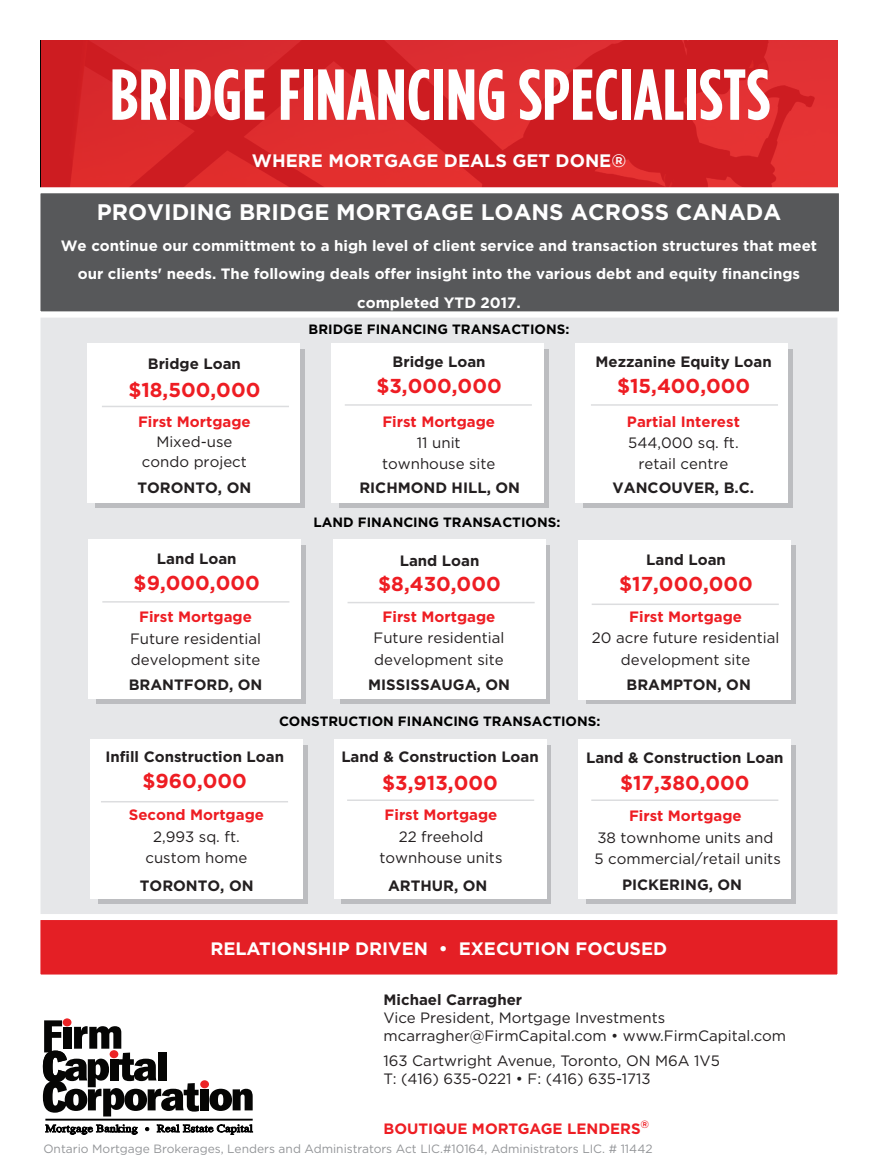
<style>
.page{position:relative;width:878px;height:1175px;background:#fff}
.page>*{position:absolute;margin:0;border:0;box-sizing:border-box;transform-origin:0 0}
.t1{font:700 condensed 72px "Gotham HTF";letter-spacing:.005em;color:#fff}
.t2{font:700 22.5px "Gotham HTF";color:#fff}
.t3{font:700 20.1px "Gotham HTF";color:#ee1d23}
.t4{font:700 18px "Gotham HTF";color:#fff}
.t5{font:15px/21.3px "Gotham HTF";color:#231f20;text-align:center}
.t6{font:700 15px "Gotham HTF";color:#231f20}
.t7{font:700 15px/28.2px "Gotham HTF";color:#fff;text-align:center}
.t8{font:700 15px "Gotham HTF";color:#ee1d23}
.t9{font:700 13.5px "Gotham HTF";color:#000}
.t10{font:12px "Gotham HTF";color:#939598}
</style>
<div class="page">
<svg style="left:209px;top:1088px;width:44px;height:22px"></svg>
<div style="left:201px;top:1088px;width:8px;height:22px;background:#050504"></div>
<div style="left:200px;top:1080px;width:9px;height:8px;background:#ec2426;border-radius:50%"></div>
<svg style="left:42px;top:1020px;width:157px;height:96px"></svg>
<svg style="left:145px;top:1127px;width:4px;height:3px"></svg>
<svg style="left:157px;top:1124px;width:96px;height:10px"></svg>
<svg style="left:45px;top:1124px;width:92px;height:10px"></svg>
<hr style="left:45px;top:1118px;width:208px;height:2px;background:#000">
<div style="left:40px;top:317px;width:797px;height:642px;background:#e6e7e9;border:2px solid #e6e7e9"></div>
<div style="left:40px;top:40px;width:797px;height:176px;background:linear-gradient(to right,#d52427,#d8272a)"></div>
<div style="left:34px;top:187px;width:810px;height:130px;background:#57585a;border:6px solid #fff"></div>
<div style="left:95px;top:349px;width:210px;height:158px;background:#bcbdc0"></div>
<div style="left:88px;top:344px;width:212px;height:159px;background:#fff"></div>
<div style="left:339px;top:349px;width:209px;height:158px;background:#bcbdc0"></div>
<div style="left:331px;top:344px;width:213px;height:159px;background:#fff"></div>
<div style="left:583px;top:349px;width:209px;height:158px;background:#bcbdc0"></div>
<div style="left:575px;top:344px;width:213px;height:159px;background:#fff"></div>
<hr style="left:591px;top:404px;width:187px;height:2px;background:#dcdddf">
<hr style="left:345px;top:404px;width:187px;height:2px;background:#dcdddf">
<svg style="left:98px;top:745px;width:209px;height:158px;background:#c9cacc"></svg>
<div style="left:90px;top:739px;width:212px;height:159px;background:#fff"></div>
<svg style="left:342px;top:745px;width:209px;height:158px;background:#c9cacc"></svg>
<div style="left:334px;top:739px;width:212px;height:159px;background:#fff"></div>
<hr style="left:347px;top:799px;width:187px;height:2px;background:#dcdddf">
<svg style="left:586px;top:745px;width:209px;height:158px;background:#c9cacc"></svg>
<div style="left:578px;top:739px;width:212px;height:159px;background:#fff"></div>
<hr style="left:591px;top:799px;width:187px;height:2px;background:#dcdddf">
<div style="left:34px;top:914px;width:809px;height:66px;background:#e41f25;border:6px solid #fff"></div>
<hr style="left:102px;top:406px;width:187px;height:1px;background:#dcdddf">
<svg style="left:586px;top:545px;width:209px;height:159px;background:#c9cacc"></svg>
<div style="left:578px;top:540px;width:212px;height:159px;background:#fff"></div>
<hr style="left:591px;top:603px;width:187px;height:2px;background:#dcdddf">
<div style="left:96px;top:545px;width:209px;height:158px;background:#bcbdc0"></div>
<div style="left:88px;top:539px;width:213px;height:160px;background:#fff"></div>
<hr style="left:102px;top:601px;width:187px;height:1px;background:#dcdddf">
<div style="left:341px;top:545px;width:209px;height:158px;background:#bcbdc0"></div>
<div style="left:333px;top:539px;width:212px;height:160px;background:#fff"></div>
<hr style="left:347px;top:602px;width:187px;height:1px;background:#dcdddf">
<hr style="left:101px;top:801px;width:187px;height:1px;background:#dcdddf">
<h1 class="t1" style="left:110px;top:54px;width:661px">BRIDGE FINANCING SPECIALISTS</h1>
<p class="t4" style="left:252px;top:150px;width:376px">WHERE MORTGAGE DEALS GET DONE®</p>
<h2 class="t2" style="left:97px;top:199px;width:686px">PROVIDING BRIDGE MORTGAGE LOANS ACROSS CANADA</h2>
<p class="t7" style="left:61px;top:231px;width:757px">We continue our committment to a high level of client service and transaction structures that meet our clients' needs. The following deals offer insight into the various debt and equity financings completed YTD 2017.</p>
<p class="t9" style="left:308px;top:321px;width:262px">BRIDGE FINANCING TRANSACTIONS:</p>
<p class="t6" style="left:148px;top:354px;width:95px">Bridge Loan</p>
<h3 class="t3" style="left:128px;top:378px;width:133px">$18,500,000</h3>
<p class="t8" style="left:138px;top:413px;width:114px">First Mortgage</p>
<p class="t5" style="left:142px;top:431px;width:106px;line-height:20.2px">Mixed-use condo project</p>
<p class="t6" style="left:137px;top:479px;width:115px">TORONTO, ON</p>
<p class="t6" style="left:157px;top:550px;width:81px">Land Loan</p>
<h3 class="t3" style="left:134px;top:571px;width:128px">$9,000,000</h3>
<p class="t8" style="left:139px;top:608px;width:114px">First Mortgage</p>
<p class="t5" style="left:130px;top:627px;width:132px;text-align:left">Future residential development site</p>
<p class="t6" style="left:129px;top:675px;width:135px">BRANTFORD, ON</p>
<p class="t6" style="left:392px;top:353px;width:95px">Bridge Loan</p>
<h3 class="t3" style="left:376px;top:375px;width:127px">$3,000,000</h3>
<p class="t8" style="left:382px;top:412px;width:114px">First Mortgage</p>
<p class="t5" style="left:382px;top:432px;width:115px">11 unit townhouse site</p>
<p class="t6" style="left:359px;top:479px;width:162px">RICHMOND HILL, ON</p>
<p class="t9" style="left:313px;top:514px;width:248px">LAND FINANCING TRANSACTIONS:</p>
<p class="t6" style="left:399px;top:551px;width:81px">Land Loan</p>
<h3 class="t3" style="left:378px;top:572px;width:124px">$8,430,000</h3>
<p class="t8" style="left:382px;top:608px;width:114px">First Mortgage</p>
<p class="t5" style="left:373px;top:627px;width:132px;text-align:left">Future residential development site</p>
<p class="t6" style="left:368px;top:676px;width:143px">MISSISSAUGA, ON</p>
<p class="t6" style="left:595px;top:353px;width:178px">Mezzanine Equity Loan</p>
<h3 class="t3" style="left:617px;top:375px;width:135px">$15,400,000</h3>
<p class="t8" style="left:627px;top:412px;width:114px">Partial Interest</p>
<p class="t5" style="left:628px;top:432px;width:112px">544,000 sq. ft. retail centre</p>
<p class="t6" style="left:612px;top:479px;width:143px">VANCOUVER, B.C.</p>
<p class="t6" style="left:646px;top:551px;width:81px">Land Loan</p>
<h3 class="t3" style="left:619px;top:572px;width:135px">$17,000,000</h3>
<p class="t8" style="left:629px;top:607px;width:114px">First Mortgage</p>
<p class="t5" style="left:592px;top:627px;width:189px">20 acre future residential development site</p>
<p class="t6" style="left:626px;top:676px;width:126px">BRAMPTON, ON</p>
<p class="t9" style="left:279px;top:713px;width:323px">CONSTRUCTION FINANCING TRANSACTIONS:</p>
<p class="t6" style="left:105px;top:748px;width:180px">Infill Construction Loan</p>
<h3 class="t3" style="left:143px;top:769px;width:106px">$960,000</h3>
<p class="t8" style="left:129px;top:806px;width:137px">Second Mortgage</p>
<p class="t5" style="left:145px;top:825px;width:103px">2,993 sq. ft. custom home</p>
<p class="t6" style="left:140px;top:877px;width:115px">TORONTO, ON</p>
<p class="t6" style="left:341px;top:747px;width:199px">Land &amp; Construction Loan</p>
<h3 class="t3" style="left:382px;top:771px;width:117px">$3,913,000</h3>
<p class="t8" style="left:384px;top:806px;width:114px">First Mortgage</p>
<p class="t5" style="left:379px;top:825px;width:124px">22 freehold townhouse units</p>
<p class="t6" style="left:388px;top:877px;width:101px">ARTHUR, ON</p>
<p class="t6" style="left:586px;top:749px;width:199px">Land &amp; Construction Loan</p>
<h3 class="t3" style="left:620px;top:770px;width:131px">$17,380,000</h3>
<p class="t8" style="left:629px;top:807px;width:114px">First Mortgage</p>
<p class="t5" style="left:594px;top:826px;width:188px;text-align:left">38 townhome units and<br>5 commercial/retail units</p>
<p class="t6" style="left:622px;top:876px;width:122px">PICKERING, ON</p>
<p class="t4" style="left:210px;top:937px;width:458px">RELATIONSHIP DRIVEN • EXECUTION FOCUSED</p>
<p class="t6" style="left:383px;top:991px;width:140px">Michael Carragher</p>
<p class="t5" style="left:383px;top:1008px;width:404px;line-height:18px;text-align:left">Vice President, Mortgage Investments mcarragher@FirmCapital.com • www.FirmCapital.com</p>
<p class="t5" style="left:383px;top:1051px;width:338px;line-height:18px;text-align:left">163 Cartwright Avenue, Toronto, ON M6A 1V5<br>T: (416) 635-0221 • F: (416) 635-1713</p>
<p class="t8" style="left:383px;top:1120px;width:267px">BOUTIQUE MORTGAGE LENDERS<sup>®</sup></p>
<p class="t10" style="left:43px;top:1142px;width:610px">Ontario Mortgage Brokerages, Lenders and Administrators Act LIC.#10164, Administrators LIC. # 11442</p>
</div>
